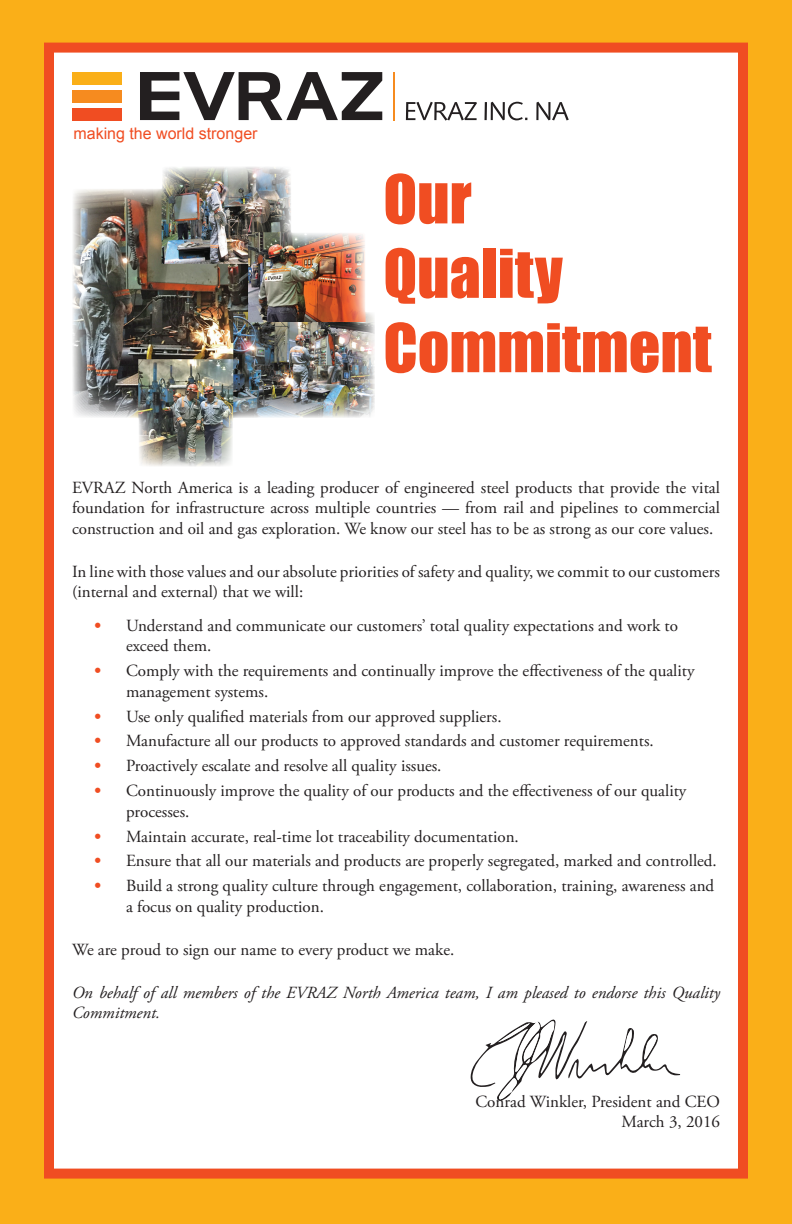
<style>
.page{position:relative;width:792px;height:1224px;background:#faaf18}
.page>*{position:absolute;margin:0;border:0;box-sizing:border-box;transform-origin:0 0}
.t1{font:62px/74.4px "Impact";color:#f04d22}
.t2{font:17px/20.4px "Adobe Garamond Pro";color:#231f20}
.t3{font:italic 17px/20.4px "Adobe Garamond Pro";color:#231f20}
.t4{font:16px "Arial";color:#f04d22}
.s1{font-weight:700;color:#f04d22}
</style>
<div class="page">
<div style="left:44px;top:42px;width:704px;height:1137px;background:#fff"></div>
<svg style="left:406px;top:102px;width:71px;height:19px"></svg>
<svg style="left:485px;top:102px;width:42px;height:18px"></svg>
<svg style="left:536px;top:102px;width:33px;height:18px"></svg>
<div style="left:72px;top:90px;width:50px;height:12px;background:#f68b1f"></div>
<div style="left:72px;top:108px;width:50px;height:12px;background:#f04d22"></div>
<div style="left:72px;top:72px;width:50px;height:12px;background:#faaf18"></div>
<svg style="left:140px;top:72px;width:242px;height:48px"></svg>
<hr style="left:394px;top:72px;width:1px;height:48px;background:#f68b1f">
<svg style="left:470px;top:1019px;width:210px;height:82px"></svg>
<img style="left:72px;top:167px;width:303px;height:299px">
<p class="t4" style="left:73px;top:123px;width:186px">making the world stronger</p>
<h1 class="t1" style="left:383px;top:160px;width:330px">Our<br>Quality<br>Commitment</h1>
<p class="t2" style="left:72px;top:478px;width:649px;text-align:justify">EVRAZ North America is a leading producer of engineered steel products that provide the vital foundation for infrastructure across multiple countries — from rail and pipelines to commercial construction and oil and gas exploration. We know our steel has to be as strong as our core values.</p>
<p class="t2" style="left:72px;top:562px;width:650px">In line with those values and our absolute priorities of safety and quality, we commit to our customers (internal and external) that we will:</p>
<p class="t2" style="left:126px;top:616px;width:553px;text-indent:-31px"><span class="s1">•</span> Understand and communicate our customers’ total quality expectations and work to exceed them.</p>
<p class="t2" style="left:126px;top:661px;width:570px;text-indent:-32px"><span class="s1">•</span> Comply with the requirements and continually improve the effectiveness of the quality management systems.</p>
<p class="t2" style="left:94px;top:707px;width:409px"><span class="s1">•</span> Use only qualified materials from our approved suppliers.</p>
<p class="t2" style="left:94px;top:731px;width:561px"><span class="s1">•</span> Manufacture all our products to approved standards and customer requirements.</p>
<p class="t2" style="left:94px;top:756px;width:349px"><span class="s1">•</span> Proactively escalate and resolve all quality issues.</p>
<p class="t2" style="left:126px;top:781px;width:562px;text-indent:-32px"><span class="s1">•</span> Continuously improve the quality of our products and the effectiveness of our quality processes.</p>
<p class="t2" style="left:94px;top:827px;width:426px"><span class="s1">•</span> Maintain accurate, real-time lot traceability documentation.</p>
<p class="t2" style="left:94px;top:851px;width:624px"><span class="s1">•</span> Ensure that all our materials and products are properly segregated, marked and controlled.</p>
<p class="t2" style="left:126px;top:876px;width:590px;text-indent:-32px"><span class="s1">•</span> Build a strong quality culture through engagement, collaboration, training, awareness and a focus on quality production.</p>
<p class="t2" style="left:72px;top:940px;width:384px">We are proud to sign our name to every product we make.</p>
<p class="t3" style="left:72px;top:982px;width:649px">On behalf of all members of the EVRAZ North America team, I am pleased to endorse this Quality<br>Commitment.</p>
<p class="t2" style="left:475px;top:1092px;width:246px;text-align:right">Conrad Winkler, President and CEO<br>March 3, 2016</p>
</div>
